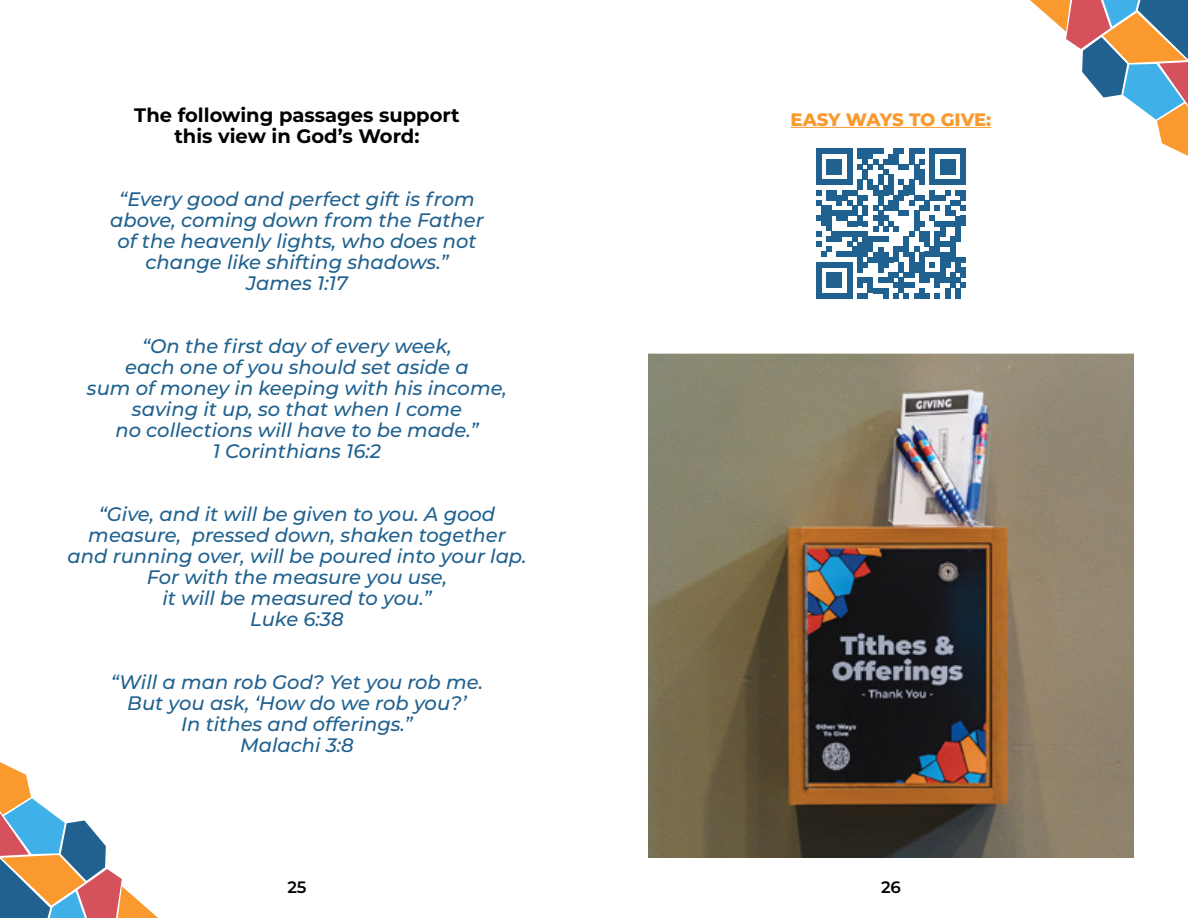
<style>
.page{position:relative;width:1188px;height:918px;background:#fff}
.page>*{position:absolute;margin:0;border:0;box-sizing:border-box;transform-origin:0 0}
.t1{font:italic 500 19.5px/21px "Montserrat";color:#20618f;text-align:center}
.t2{font:700 19.5px/21px "Montserrat";color:#000;text-align:center}
.t3{font:800 18px "Montserrat";letter-spacing:-.015em;color:#f9992e}
.t4{font:600 16.5px "Montserrat";color:#000}
</style>
<div class="page">
<svg style="left:1030px;top:0;width:158px;height:156px"></svg>
<svg style="left:0;top:762px;width:158px;height:156px"></svg>
<img style="left:648px;top:354px;width:486px;height:504px">
<div style="left:816px;top:262px;width:5px;height:36px;background:#20618f"></div>
<div style="left:827px;top:273px;width:5px;height:15px;background:#20618f"></div>
<div style="left:832px;top:273px;width:5px;height:15px;background:#20618f"></div>
<div style="left:837px;top:273px;width:5px;height:15px;background:#20618f"></div>
<svg style="left:821px;top:293px;width:26px;height:5px"></svg>
<div style="left:847px;top:262px;width:5px;height:36px;background:#20618f"></div>
<div style="left:857px;top:242px;width:6px;height:31px;background:#20618f"></div>
<div style="left:878px;top:247px;width:5px;height:26px;background:#20618f"></div>
<svg style="left:857px;top:278px;width:31px;height:20px"></svg>
<div style="left:883px;top:288px;width:5px;height:10px;background:#20618f"></div>
<div style="left:888px;top:273px;width:6px;height:10px;background:#20618f"></div>
<div style="left:899px;top:262px;width:5px;height:11px;background:#20618f"></div>
<div style="left:909px;top:252px;width:5px;height:26px;background:#20618f"></div>
<div style="left:914px;top:262px;width:5px;height:11px;background:#20618f"></div>
<svg style="left:894px;top:273px;width:25px;height:25px"></svg>
<div style="left:919px;top:252px;width:6px;height:31px;background:#20618f"></div>
<div style="left:919px;top:288px;width:6px;height:10px;background:#20618f"></div>
<div style="left:940px;top:252px;width:5px;height:31px;background:#20618f"></div>
<div style="left:955px;top:257px;width:6px;height:16px;background:#20618f"></div>
<svg style="left:816px;top:149px;width:150px;height:118px"></svg>
<div style="left:961px;top:267px;width:5px;height:11px;background:#20618f"></div>
<svg style="left:925px;top:273px;width:41px;height:25px"></svg>
<hr style="left:791px;top:127px;width:200px;height:1px;background:#f9992e">
<p class="t2" style="left:134px;top:104px;width:327px">The following passages support this view in God’s Word:</p>
<p class="t1" style="left:110px;top:188px;width:375px">“Every good and perfect gift is from above, coming down from the Father of the heavenly lights, who does not change like shifting shadows.”<br>James 1:17</p>
<p class="t1" style="left:87px;top:335px;width:422px">“On the first day of every week,<br>each one of you should set aside a<br>sum of money in keeping with his income, saving it up, so that when I come<br>no collections will have to be made.”<br>1 Corinthians 16:2</p>
<p class="t1" style="left:68px;top:503px;width:460px">“Give, and it will be given to you. A good measure, pressed down, shaken together and running over, will be poured into your lap.<br>For with the measure you use,<br>it will be measured to you.”<br>Luke 6:38</p>
<p class="t1" style="left:111px;top:671px;width:374px">“Will a man rob God? Yet you rob me.<br>But you ask, ‘How do we rob you?’<br>In tithes and offerings.”<br>Malachi 3:8</p>
<p class="t4" style="left:287px;top:875px;width:21px">25</p>
<p class="t3" style="left:791px;top:106px;width:202px">EASY WAYS TO GIVE:</p>
<p class="t4" style="left:881px;top:875px;width:21px">26</p>
</div>
